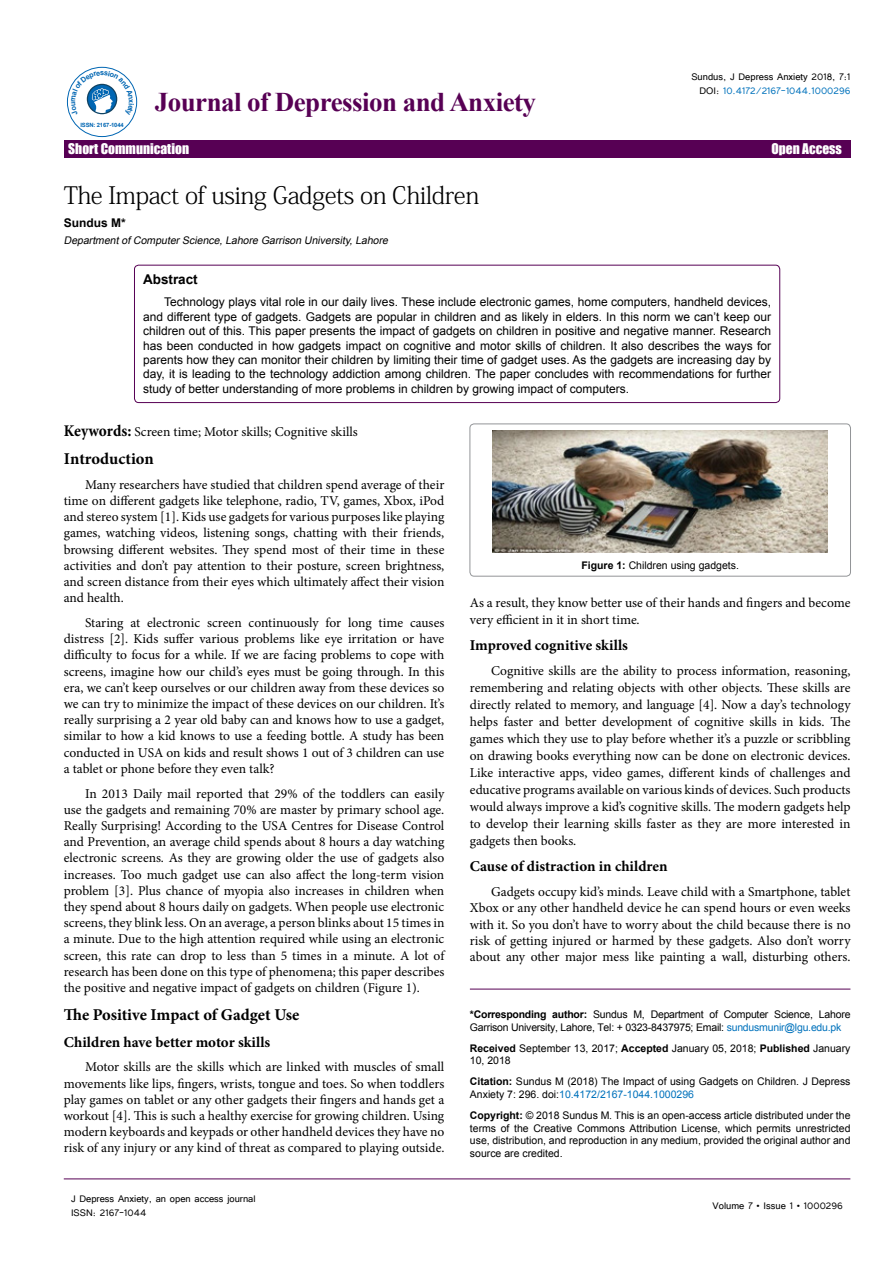
<style>
.page{position:relative;width:893px;height:1263px;background:#fff}
.page>*{position:absolute;margin:0;border:0;box-sizing:border-box;transform-origin:0 0}
.t1{font:700 27px "Times New Roman";letter-spacing:-.02em;color:#570054}
.t2{font:24px "Adobe Fangsong Std";letter-spacing:-.02em;color:#000}
.t3{font:700 16.5px "Minion Pro";color:#000}
.t4{font:16.5px "Impact";letter-spacing:.04em;color:#fff}
.t5{font:700 15px "Minion Pro";color:#000}
.t6{font:13.5px/16.2px "Minion Pro";color:#000;text-align:justify}
.t7{font:13.5px "Impact";color:#fff}
.t8{font:700 13.5px "Arial";color:#000}
.t9{font:12px/14.4px "Arial";color:#000;text-align:justify}
.t10{font:12px/14.4px "Tunga";color:#000;text-align:right}
.t11{font:700 12px "Arial";color:#000}
.t12{font:10.5px/12.6px "Arial";color:#000}
.t13{font:10.5px/12.6px "Arial";letter-spacing:-.02em;color:#000}
.t14{font:italic 10.5px "Arial";color:#000}
.t15{font:700 7.35px "Arial";color:#0066b3}
.t16{font:700 5.85px "Arial";letter-spacing:-.02em;color:#0066b3}
.s1{color:#0072bc}
.s2{font-weight:700;font-stretch:condensed;font-size:16.5px}
.s3{font-weight:700}
.s4{font-family:"Segoe UI"}
</style>
<div class="page">
<hr style="left:64px;top:1179px;width:786px;height:1px;background:#570054">
<div style="left:64px;top:141px;width:786px;height:17px;background:#570054"></div>
<div style="left:67px;top:67px;width:70px;height:70px;border:1px solid #0066b3;border-radius:50%"></div>
<hr style="left:470px;top:989px;width:380px;height:1px;background:#570054">
<div style="left:134px;top:265px;width:646px;height:138px;border:1px solid #570054;border-radius:4px"></div>
<img style="left:493px;top:431px;width:335px;height:122px">
<div style="left:470px;top:424px;width:380px;height:152px;border:1px solid #939598;border-radius:4px"></div>
<svg style="left:71px;top:71px;width:63px;height:44px"></svg>
<p class="t15" style="left:100px;top:68px;width:6px">s</p>
<p class="t16" style="left:80px;top:121px;width:45px">ISSN: 2167-1044</p>
<h1 class="t1" style="left:155px;top:83px;width:383px">Journal of Depression and Anxiety</h1>
<p class="t10" style="left:691px;top:69px;width:161px">Sundus, J Depress Anxiety 2018, 7:1<br>DOI: <span class="s1">10.4172/2167-1044.1000296</span></p>
<p class="t7" style="left:68px;top:138px;width:122px">Short Communication</p>
<p class="t7" style="left:771px;top:138px;width:72px">Open Access</p>
<p class="t4" style="left:68px;top:140px;width:124px">Research Article</p>
<p class="t4" style="left:753px;top:140px;width:94px">Open Access</p>
<h2 class="t2" style="left:64px;top:180px;width:417px">The Impact of using Gadgets on Children</h2>
<p class="t11" style="left:64px;top:215px;width:64px">Sundus M*</p>
<p class="t14" style="left:64px;top:233px;width:328px">DepartmentofComputerScience,Lahore Garrison University,Lahore</p>
<p class="t8" style="left:143px;top:270px;width:56px">Abstract</p>
<p class="t9" style="left:143px;top:295px;width:630px;text-indent:21px">Technology plays vital role in our daily lives. These include electronic games, home computers, handheld devices, and different type of gadgets. Gadgets are popular in children and as likely in elders. In this norm we can’t keep our children out of this. This paper presents the impact of gadgets on children in positive and negative manner. Research has been conducted in how gadgets impact on cognitive and motor skills of children. It also describes the ways for parents how they can monitor their children by limiting their time of gadget uses. As the gadgets are increasing day by day, it is leading to the technology addiction among children. The paper concludes with recommendations for further study of better understanding of more problems in children by growing impact of computers.</p>
<p class="t6" style="left:64px;top:423px;width:296px"><span class="s2">Keywords:</span> Screen time; Motor skills; Cognitive skills</p>
<p class="t3" style="left:64px;top:447px;width:92px">Introduction</p>
<p class="t6" style="left:64px;top:476px;width:382px;text-indent:21px">Many researchers have studied that children spend average of their time on different gadgets like telephone, radio, TV, games, Xbox, iPod and stereo system [1]. Kids use gadgets for various purposes like playing games, watching videos, listening songs, chatting with their friends, browsing different websites. They spend most of their time in these activities and don’t pay attention to their posture, screen brightness, and screen distance from their eyes which ultimately affect their vision and health.</p>
<p class="t6" style="left:64px;top:615px;width:382px;text-indent:21px">Staring at electronic screen continuously for long time causes distress [2]. Kids suffer various problems like eye irritation or have difficulty to focus for a while. If we are facing problems to cope with screens, imagine how our child’s eyes must be going through. In this era, we can’t keep ourselves or our children away from these devices so we can try to minimize the impact of these devices on our children. It’s really surprising a 2 year old baby can and knows how to use a gadget, similar to how a kid knows to use a feeding bottle. A study has been conducted in USA on kids and result shows 1 out of 3 children can use a tablet or phone before they even talk?</p>
<p class="t6" style="left:64px;top:785px;width:382px;text-indent:21px">In 2013 Daily mail reported that 29% of the toddlers can easily use the gadgets and remaining 70% are master by primary school age.<br>Really Surprising! According to the USA Centres for Disease Control and Prevention, an average child spends about 8 hours a day watching electronic screens. As they are growing older the use of gadgets also increases. Too much gadget use can also affect the long-term vision problem [3]. Plus chance of myopia also increases in children when they spend about 8 hours daily on gadgets. When people use electronic screens, they blink less. On an average, a person blinks about 15 times in a minute. Due to the high attention required while using an electronic screen, this rate can drop to less than 5 times in a minute. A lot of research has been done on this type of phenomena; this paper describes the positive and negative impact of gadgets on children (Figure 1).</p>
<p class="t3" style="left:64px;top:1003px;width:237px">The Positive Impact of Gadget Use</p>
<p class="t5" style="left:64px;top:1031px;width:208px">Children have better motor skills</p>
<p class="t6" style="left:64px;top:1059px;width:382px;text-indent:21px">Motor skills are the skills which are linked with muscles of small movements like lips, fingers, wrists, tongue and toes. So when toddlers play games on tablet or any other gadgets their fingers and hands get a workout [4]. This is such a healthy exercise for growing children. Using modern keyboards and keypads or other handheld devices they have no risk of any injury or any kind of threat as compared to playing outside.</p>
<p class="t10" style="left:71px;top:1190px;width:186px;text-align:left">J Depress Anxiety, an open access journal<br>ISSN: 2167-1044</p>
<p class="t12" style="left:581px;top:559px;width:159px"><span class="s3">Figure 1:</span> Children using gadgets.</p>
<p class="t6" style="left:470px;top:595px;width:382px">As a result, they know better use of their hands and fingers and become very efficient in it in short time.</p>
<p class="t5" style="left:470px;top:635px;width:160px">Improved cognitive skills</p>
<p class="t6" style="left:470px;top:663px;width:382px;line-height:17px;text-indent:21px">Cognitive skills are the ability to process information, reasoning, remembering and relating objects with other objects. These skills are directly related to memory, and language [4]. Now a day’s technology helps faster and better development of cognitive skills in kids. The games which they use to play before whether it’s a puzzle or scribbling on drawing books everything now can be done on electronic devices.<br>Like interactive apps, video games, different kinds of challenges and educative programs available on various kinds of devices. Such products would always improve a kid’s cognitive skills. The modern gadgets help to develop their learning skills faster as they are more interested in gadgets then books.</p>
<p class="t5" style="left:470px;top:856px;width:199px">Cause of distraction in children</p>
<p class="t6" style="left:470px;top:884px;width:382px;text-indent:21px">Gadgets occupy kid’s minds. Leave child with a Smartphone, tablet Xbox or any other handheld device he can spend hours or even weeks with it. So you don’t have to worry about the child because there is no risk of getting injured or harmed by these gadgets. Also don’t worry about any other major mess like painting a wall, disturbing others.</p>
<p class="t13" style="left:470px;top:1008px;width:382px"><span class="s3">*Corresponding author:</span> Sundus M, Department of Computer Science, Lahore<br>Garrison University, Lahore, Tel: + 0323-8437975; Email: <span class="s1">sundusmunir@lgu.edu.pk</span></p>
<p class="t12" style="left:470px;top:1042px;width:382px"><span class="s3">Received</span> September 13, 2017; <span class="s3">Accepted</span> January 05, 2018; <span class="s3">Published</span> January<br>10, 2018</p>
<p class="t12" style="left:470px;top:1075px;width:382px"><span class="s3">Citation:</span> Sundus M (2018) The Impact of using Gadgets on Children. J Depress<br>Anxiety 7: 296. doi:<span class="s1">10.4172/2167-1044.1000296</span></p>
<p class="t12" style="left:470px;top:1109px;width:382px;text-align:justify"><span class="s3">Copyright:</span> © 2018 Sundus M<span class="s4">.</span> This is an open-access article distributed under the terms of the Creative Commons Attribution License, which permits unrestricted use, distribution, and reproduction in any medium, provided the original author and source are credited.</p>
<p class="t10" style="left:713px;top:1197px;width:132px">Volume 7 • Issue 1 • 1000296</p>
</div>
